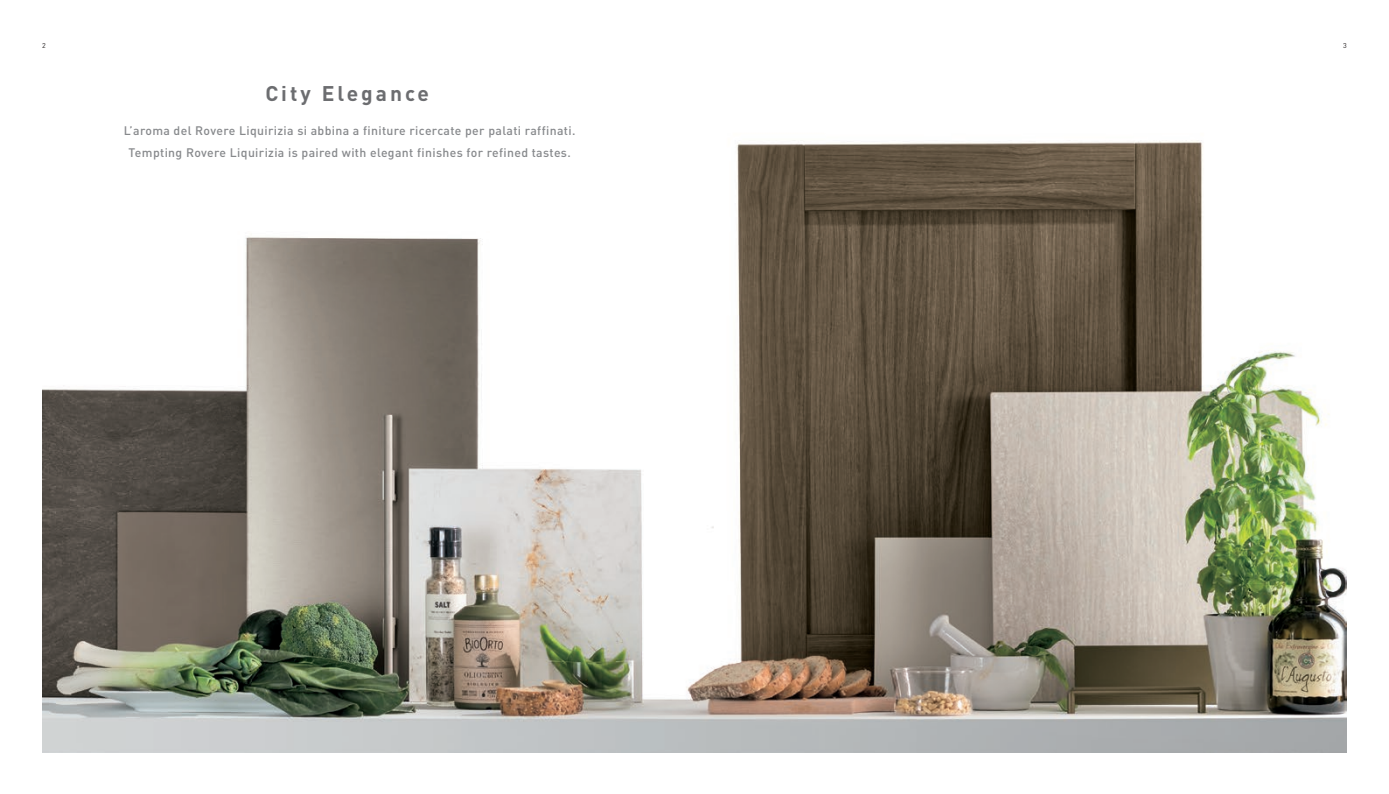
<style>
.page{position:relative;width:1389px;height:794px;background:#fff}
.page>*{position:absolute;margin:0;border:0;box-sizing:border-box;transform-origin:0 0}
.t1{font:700 21px "DIN";letter-spacing:.14em;color:#6c6d70}
.t2{font:500 12.25px/21.1px "DIN";letter-spacing:.03em;color:#87898c;text-align:center}
.t3{font:7px "DIN";color:#231f20}
</style>
<div class="page">
<img style="left:42px;top:140px;width:1305px;height:612px">
<p class="t3" style="left:42px;top:41px;width:5px">2</p>
<p class="t3" style="left:1343px;top:41px;width:5px">3</p>
<h1 class="t1" style="left:265px;top:80px;width:165px">City Elegance</h1>
<p class="t2" style="left:124px;top:120px;width:453px">L’aroma del Rovere Liquirizia si abbina a finiture ricercate per palati raffinati.<br>Tempting Rovere Liquirizia is paired with elegant finishes for refined tastes.</p>
</div>
